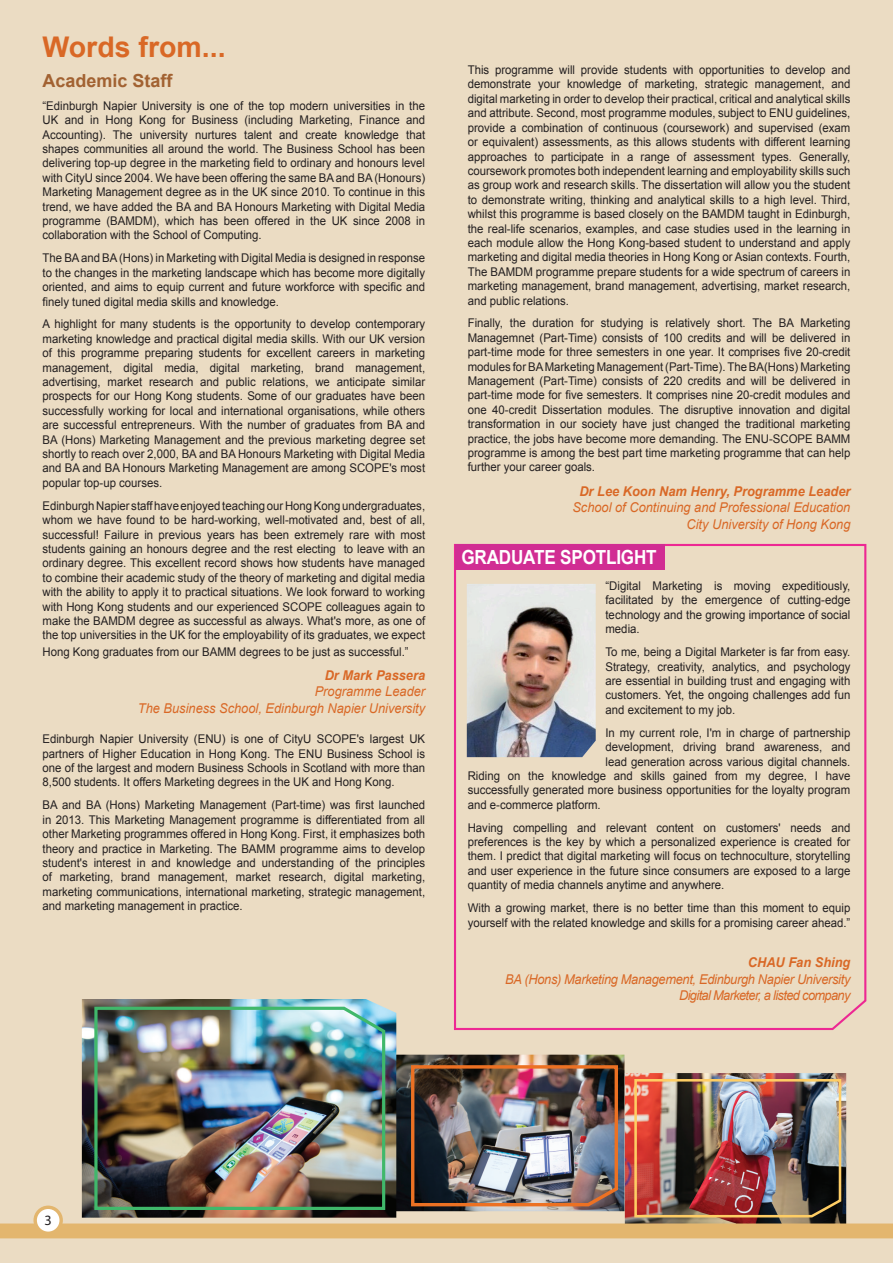
<style>
.page{position:relative;width:893px;height:1263px;background:#ebdcc3}
.page>*{position:absolute;margin:0;border:0;box-sizing:border-box;transform-origin:0 0}
.t1{font:700 28.5px "Arial";color:#d96826}
.t2{font:700 19.5px "Arial";letter-spacing:-.01em;color:#fff;scale:.88 1}
.t3{font:700 18px "Arial";color:#a26232}
.t4{font:14.25px "Myriad Pro";color:#231f20}
.t5{font:italic 13.5px/16.2px "Arial";color:#d96826;text-align:right;scale:.95 1}
.t6{font:italic 13.5px/16.2px "Arial";letter-spacing:-.025em;color:#d96826;text-align:right;scale:.95 1}
.t7{font:italic 700 13.5px "Arial";color:#d96826;scale:.95 1}
.t8{font:12px/14.4px "Arial";color:#231f20;text-align:justify;scale:.95 1}
</style>
<div class="page">
<img style="left:396px;top:1055px;width:228px;height:8px">
<svg style="left:454px;top:543px;width:413px;height:488px"></svg>
<img style="left:0;top:1063px;width:893px;height:176px">
<img style="left:82px;top:999px;width:314px;height:219px">
<img style="left:93px;top:1005px;width:294px;height:206px">
<div style="left:455px;top:544px;width:209px;height:26px;background:#d12d93"></div>
<h1 class="t1" style="left:43px;top:28px;width:185px">Words from...</h1>
<h3 class="t3" style="left:43px;top:69px;width:132px">Academic Staff</h3>
<p class="t8" style="left:43px;top:98px;width:404px">“Edinburgh Napier University is one of the top modern universities in the UK and in Hong Kong for Business (including Marketing, Finance and Accounting). The university nurtures talent and create knowledge that shapes communities all around the world. The Business School has been delivering top-up degree in the marketing field to ordinary and honours level with CityU since 2004. We have been offering the same BA and BA (Honours)<br>Marketing Management degree as in the UK since 2010. To continue in this trend, we have added the BA and BA Honours Marketing with Digital Media programme (BAMDM), which has been offered in the UK since 2008 in collaboration with the School of Computing.</p>
<p class="t8" style="left:43px;top:251px;width:404px">The BA and BA (Hons) in Marketing with Digital Media is designed in response to the changes in the marketing landscape which has become more digitally oriented, and aims to equip current and future workforce with specific and finely tuned digital media skills and knowledge.</p>
<p class="t8" style="left:43px;top:317px;width:404px">A highlight for many students is the opportunity to develop contemporary marketing knowledge and practical digital media skills. With our UK version of this programme preparing students for excellent careers in marketing management, digital media, digital marketing, brand management, advertising, market research and public relations, we anticipate similar prospects for our Hong Kong students. Some of our graduates have been successfully working for local and international organisations, while others are successful entrepreneurs. With the number of graduates from BA and BA (Hons) Marketing Management and the previous marketing degree set shortly to reach over 2,000, BA and BA Honours Marketing with Digital Media and BA and BA Honours Marketing Management are among SCOPE's most popular top-up courses.</p>
<p class="t8" style="left:43px;top:498px;width:404px">Edinburgh Napier staff have enjoyed teaching our Hong Kong undergraduates, whom we have found to be hard-working, well-motivated and, best of all, successful! Failure in previous years has been extremely rare with most students gaining an honours degree and the rest electing to leave with an ordinary degree. This excellent record shows how students have managed to combine their academic study of the theory of marketing and digital media with the ability to apply it to practical situations. We look forward to working with Hong Kong students and our experienced SCOPE colleagues again to make the BAMDM degree as successful as always. What's more, as one of the top universities in the UK for the employability of its graduates, we expect</p>
<p class="t8" style="left:43px;top:644px;width:387px">Hong Kong graduates from our BAMM degrees to be just as successful.”</p>
<p class="t7" style="left:325px;top:667px;width:107px">Dr Mark Passera</p>
<p class="t5" style="left:138px;top:684px;width:304px">Programme Leader<br>The Business School, Edinburgh Napier University</p>
<p class="t8" style="left:43px;top:732px;width:404px">Edinburgh Napier University (ENU) is one of CityU SCOPE's largest UK partners of Higher Education in Hong Kong. The ENU Business School is one of the largest and modern Business Schools in Scotland with more than 8,500 students. It offers Marketing degrees in the UK and Hong Kong.</p>
<p class="t8" style="left:43px;top:798px;width:404px">BA and BA (Hons) Marketing Management (Part-time) was first launched in 2013. This Marketing Management programme is differentiated from all other Marketing programmes offered in Hong Kong. First, it emphasizes both theory and practice in Marketing. The BAMM programme aims to develop student's interest in and knowledge and understanding of the principles of marketing, brand management, market research, digital marketing, marketing communications, international marketing, strategic management, and marketing management in practice.</p>
<p class="t8" style="left:468px;top:63px;width:404px">This programme will provide students with opportunities to develop and demonstrate your knowledge of marketing, strategic management, and digital marketing in order to develop their practical, critical and analytical skills and attribute. Second, most programme modules, subject to ENU guidelines, provide a combination of continuous (coursework) and supervised (exam or equivalent) assessments, as this allows students with different learning approaches to participate in a range of assessment types. Generally, coursework promotes both independent learning and employability skills such as group work and research skills. The dissertation will allow you the student to demonstrate writing, thinking and analytical skills to a high level. Third, whilst this programme is based closely on the BAMDM taught in Edinburgh, the real-life scenarios, examples, and case studies used in the learning in each module allow the Hong Kong-based student to understand and apply marketing and digital media theories in Hong Kong or Asian contexts. Fourth, The BAMDM programme prepare students for a wide spectrum of careers in marketing management, brand management, advertising, market research, and public relations.</p>
<p class="t8" style="left:468px;top:316px;width:404px">Finally, the duration for studying is relatively short. The BA Marketing Managemnet (Part-Time) consists of 100 credits and will be delivered in part-time mode for three semesters in one year. It comprises five 20-credit modules for BA Marketing Management (Part-Time). The BA(Hons) Marketing Management (Part-Time) consists of 220 credits and will be delivered in part-time mode for five semesters. It comprises nine 20-credit modules and one 40-credit Dissertation modules. The disruptive innovation and digital transformation in our society have just changed the traditional marketing practice, the jobs have become more demanding. The ENU-SCOPE BAMM programme is among the best part time marketing programme that can help further your career goals.</p>
<p class="t7" style="left:579px;top:483px;width:287px">Dr Lee Koon Nam Henry, Programme Leader</p>
<p class="t5" style="left:572px;top:500px;width:294px">School of Continuing and Professional Education<br>City University of Hong Kong</p>
<h2 class="t2" style="left:461px;top:544px;width:223px">GRADUATE SPOTLIGHT</h2>
<p class="t8" style="left:605px;top:579px;width:259px">“Digital Marketing is moving expeditiously, facilitated by the emergence of cutting-edge technology and the growing importance of social media.</p>
<p class="t8" style="left:605px;top:645px;width:259px">To me, being a Digital Marketer is far from easy.<br>Strategy, creativity, analytics, and psychology are essential in building trust and engaging with customers. Yet, the ongoing challenges add fun and excitement to my job.</p>
<p class="t8" style="left:605px;top:725px;width:259px">In my current role, I'm in charge of partnership</p>
<p class="t8" style="left:605px;top:740px;width:259px">development, driving brand awareness, and</p>
<p class="t8" style="left:605px;top:754px;width:259px">lead generation across various digital channels.</p>
<p class="t8" style="left:468px;top:769px;width:404px">Riding on the knowledge and skills gained from my degree, I have</p>
<p class="t8" style="left:468px;top:783px;width:404px">successfully generated more business opportunities for the loyalty program</p>
<p class="t8" style="left:468px;top:797px;width:142px">and e-commerce platform.</p>
<p class="t8" style="left:468px;top:820px;width:404px">Having compelling and relevant content on customers' needs and preferences is the key by which a personalized experience is created for them. I predict that digital marketing will focus on technoculture, storytelling and user experience in the future since consumers are exposed to a large quantity of media channels anytime and anywhere.</p>
<p class="t8" style="left:468px;top:901px;width:404px">With a growing market, there is no better time than this moment to equip yourself with the related knowledge and skills for a promising career ahead.”</p>
<p class="t7" style="left:748px;top:954px;width:110px">CHAU Fan Shing</p>
<p class="t6" style="left:505px;top:971px;width:365px">BA (Hons) Marketing Management, Edinburgh Napier University<br>Digital Marketer, a listed company</p>
<p class="t4" style="left:45px;top:1212px;width:9px">3</p>
</div>
